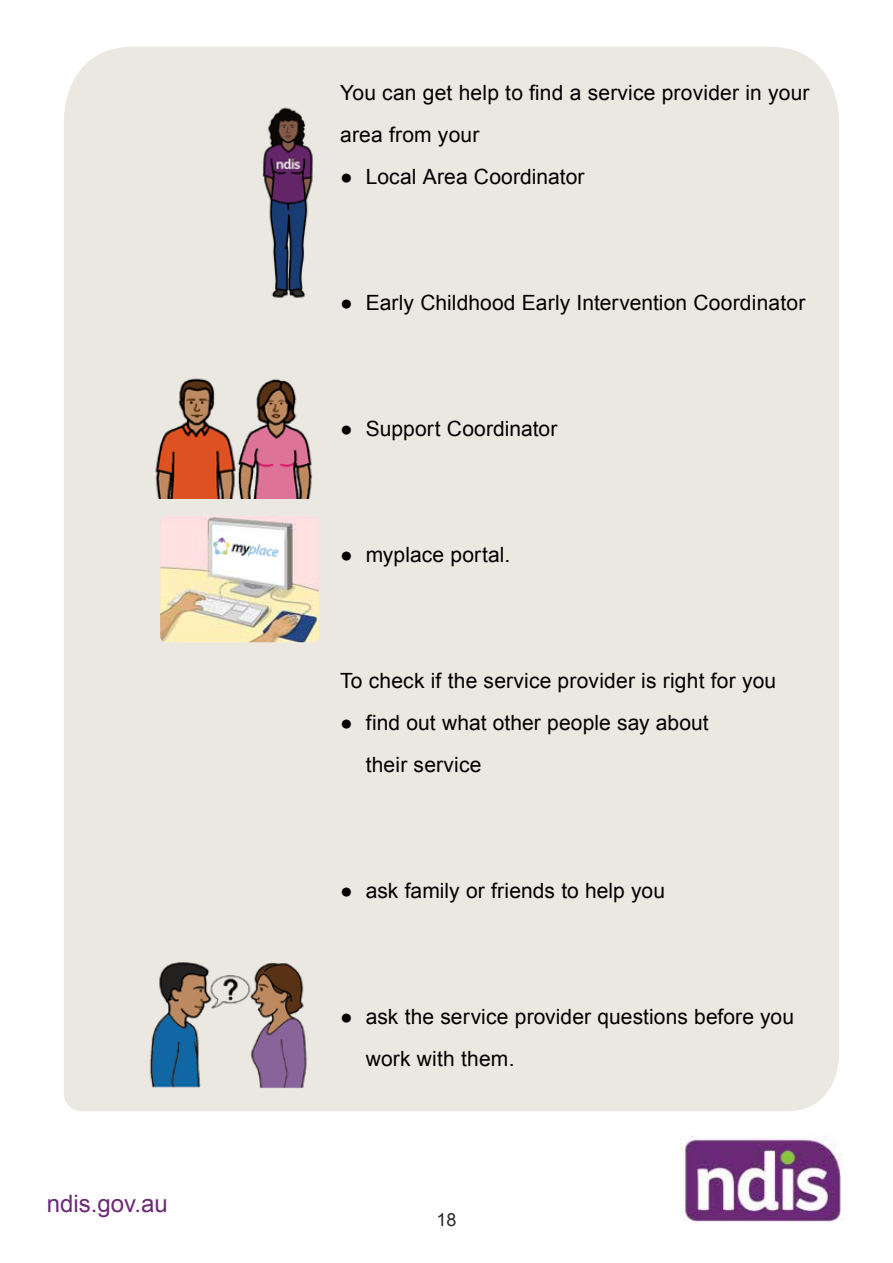
<style>
.page{position:relative;width:893px;height:1263px;background:#fff}
.page>*{position:absolute;margin:0;border:0;box-sizing:border-box;transform-origin:0 0}
.t1{font:24px "Arial";color:#6b2976}
.t2{font:21px/42px "Arial";letter-spacing:.01em;color:#000}
.t3{font:18px "Arial";color:#292829}
</style>
<div class="page">
<img style="left:680px;top:1136px;width:162px;height:87px">
<div style="left:64px;top:47px;width:775px;height:1064px;background:#ebe8e2"></div>
<img style="left:259px;top:102px;width:60px;height:200px">
<img style="left:149px;top:370px;width:170px;height:128px">
<img style="left:160px;top:516px;width:159px;height:126px">
<img style="left:212px;top:537px;width:72px;height:26px">
<img style="left:140px;top:961px;width:170px;height:128px">
<p class="t1" style="left:47px;top:1188px;width:122px">ndis.gov.au</p>
<p class="t2" style="left:340px;top:72px;width:471px">You can get help to find a service provider in your area from your</p>
<p class="t2" style="left:340px;top:156px;width:246px">● Local Area Coordinator</p>
<p class="t2" style="left:340px;top:282px;width:467px">● Early Childhood Early Intervention Coordinator</p>
<p class="t2" style="left:340px;top:408px;width:219px">● Support Coordinator</p>
<p class="t2" style="left:340px;top:534px;width:172px">● myplace portal.</p>
<p class="t2" style="left:340px;top:660px;width:438px">To check if the service provider is right for you</p>
<p class="t2" style="left:366px;top:702px;width:345px;text-indent:-26px">● find out what other people say about their service</p>
<p class="t2" style="left:340px;top:870px;width:326px">● ask family or friends to help you</p>
<p class="t2" style="left:366px;top:996px;width:430px;text-indent:-26px">● ask the service provider questions before you work with them.</p>
<p class="t3" style="left:436px;top:1208px;width:22px">18</p>
</div>
